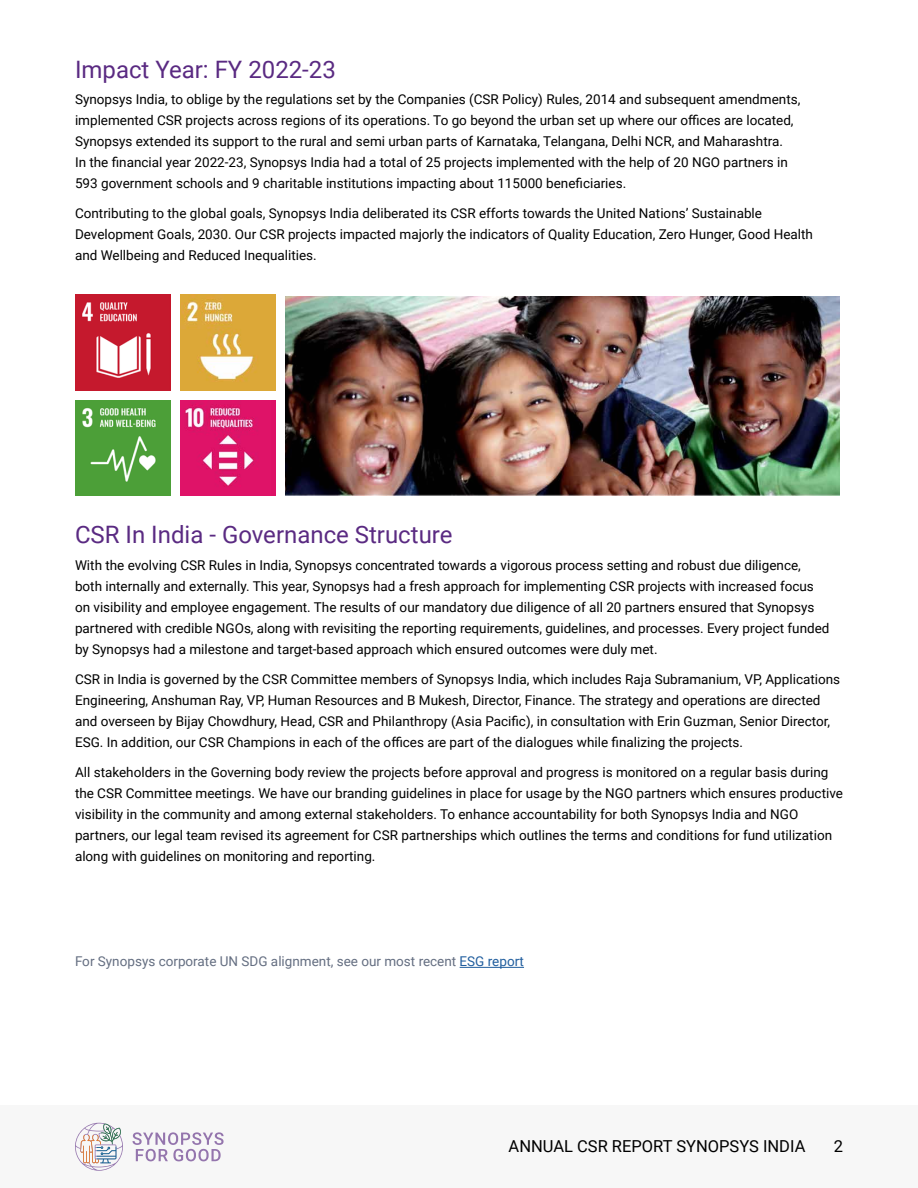
<style>
.page{position:relative;width:918px;height:1188px;background:#fff}
.page>*{position:absolute;margin:0;border:0;box-sizing:border-box;transform-origin:0 0}
.t1{font:24px "Roboto";color:#5a2a82}
.t2{font:16.5px "Roboto";color:#000}
.t3{font:13.5px/21px "Roboto";color:#000}
.t4{font:13.5px "Roboto";color:#646e81}
.s1{color:#215e9e}
</style>
<div class="page">
<div style="left:0;top:1106px;width:918px;height:82px;background:#f7f7f7"></div>
<svg style="left:133px;top:1132px;width:91px;height:29px"></svg>
<svg style="left:75px;top:1123px;width:48px;height:48px"></svg>
<img style="left:286px;top:296px;width:554px;height:200px">
<img style="left:180px;top:295px;width:96px;height:95px">
<img style="left:75px;top:400px;width:96px;height:96px">
<img style="left:75px;top:295px;width:96px;height:95px">
<img style="left:180px;top:400px;width:96px;height:96px">
<hr style="left:460px;top:967px;width:64px;height:1px;background:#215e9e">
<h2 class="t1" style="left:75px;top:53px;width:262px">Impact Year: FY 2022-23</h2>
<p class="t3" style="left:75px;top:88px;width:727px">Synopsys India, to oblige by the regulations set by the Companies (CSR Policy) Rules, 2014 and subsequent amendments, implemented CSR projects across regions of its operations. To go beyond the urban set up where our offices are located, Synopsys extended its support to the rural and semi urban parts of Karnataka, Telangana, Delhi NCR, and Maharashtra.<br>In the financial year 2022-23, Synopsys India had a total of 25 projects implemented with the help of 20 NGO partners in 593 government schools and 9 charitable institutions impacting about 115000 beneficiaries.</p>
<p class="t3" style="left:75px;top:202px;width:740px">Contributing to the global goals, Synopsys India deliberated its CSR efforts towards the United Nations’ Sustainable<br>Development Goals, 2030. Our CSR projects impacted majorly the indicators of Quality Education, Zero Hunger, Good Health and Wellbeing and Reduced Inequalities.</p>
<h2 class="t1" style="left:75px;top:518px;width:379px">CSR In India - Governance Structure</h2>
<p class="t3" style="left:75px;top:555px;width:756px">With the evolving CSR Rules in India, Synopsys concentrated towards a vigorous process setting and robust due diligence, both internally and externally. This year, Synopsys had a fresh approach for implementing CSR projects with increased focus on visibility and employee engagement. The results of our mandatory due diligence of all 20 partners ensured that Synopsys partnered with credible NGOs, along with revisiting the reporting requirements, guidelines, and processes. Every project funded by Synopsys had a milestone and target-based approach which ensured outcomes were duly met.</p>
<p class="t3" style="left:75px;top:669px;width:767px">CSR in India is governed by the CSR Committee members of Synopsys India, which includes Raja Subramanium, VP, Applications Engineering, Anshuman Ray, VP, Human Resources and B Mukesh, Director, Finance. The strategy and operations are directed and overseen by Bijay Chowdhury, Head, CSR and Philanthropy (Asia Pacific), in consultation with Erin Guzman, Senior Director, ESG. In addition, our CSR Champions in each of the offices are part of the dialogues while finalizing the projects.</p>
<p class="t3" style="left:75px;top:762px;width:769px">All stakeholders in the Governing body review the projects before approval and progress is monitored on a regular basis during the CSR Committee meetings. We have our branding guidelines in place for usage by the NGO partners which ensures productive visibility in the community and among external stakeholders. To enhance accountability for both Synopsys India and NGO partners, our legal team revised its agreement for CSR partnerships which outlines the terms and conditions for fund utilization along with guidelines on monitoring and reporting.</p>
<p class="t4" style="left:75px;top:952px;width:451px">For Synopsys corporate UN SDG alignment, see our most recent <span class="s1">ESG report</span></p>
<p class="t2" style="left:509px;top:1135px;width:298px">ANNUAL CSR REPORT SYNOPSYS INDIA</p>
<p class="t2" style="left:834px;top:1135px;width:11px">2</p>
</div>
